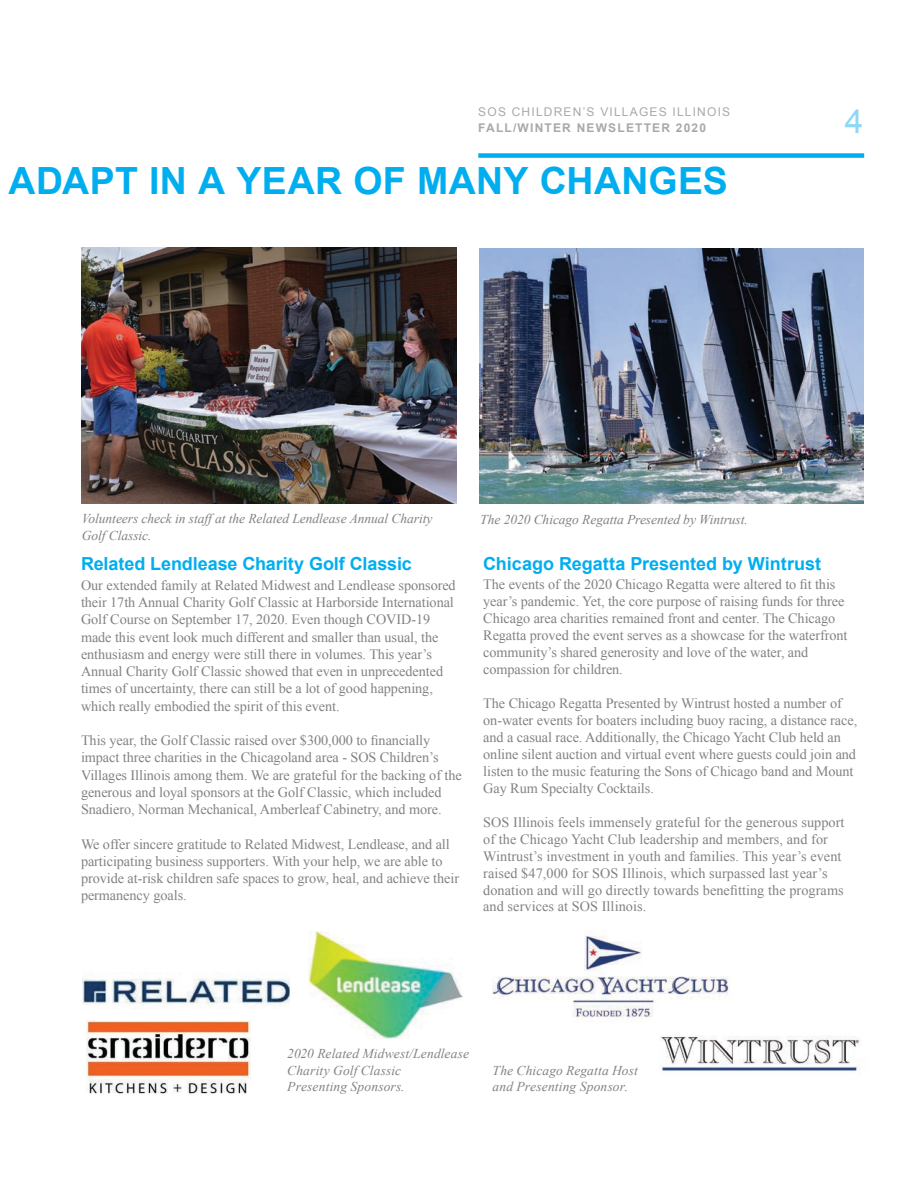
<style>
.page{position:relative;width:918px;height:1188px;background:#fff}
.page>*{position:absolute;margin:0;border:0;box-sizing:border-box;transform-origin:0 0}
.t1{font:700 37.5px "Arial";letter-spacing:.01em;color:#00aeef}
.t2{font:33.45px "Arial";color:#8dd7f7}
.t3{font:700 18px "Arial";letter-spacing:-.005em;color:#00aeef}
.t4{font:14.25px/17px "Times New Roman";letter-spacing:-.005em;color:#808285}
.t5{font:italic 13.5px/16.5px "Times New Roman";letter-spacing:-.005em;color:#808285}
.t6{font:12px "Arial";letter-spacing:.1em;color:#a8a9ad}
.t7{font:700 12px "Arial";letter-spacing:.1em;color:#a8a9ad}
</style>
<div class="page">
<div style="left:478px;top:153px;width:386px;height:5px;background:#00aeef"></div>
<img style="left:308px;top:932px;width:155px;height:107px">
<img style="left:86px;top:1020px;width:164px;height:74px">
<img style="left:82px;top:975px;width:208px;height:34px">
<img style="left:493px;top:932px;width:236px;height:90px">
<img style="left:660px;top:1035px;width:200px;height:36px">
<img style="left:82px;top:248px;width:375px;height:255px">
<img style="left:479px;top:248px;width:385px;height:255px">
<p class="t6" style="left:478px;top:104px;width:253px">SOS CHILDREN’S VILLAGES ILLINOIS</p>
<p class="t7" style="left:478px;top:120px;width:229px">FALL/WINTER NEWSLETTER 2020</p>
<h1 class="t1" style="left:9px;top:156px;width:721px">ADAPT IN A YEAR OF MANY CHANGES</h1>
<h2 class="t2" style="left:845px;top:100px;width:20px">4</h2>
<p class="t5" style="left:82px;top:510px;width:352px">Volunteers check in staff at the Related Lendlease Annual Charity<br>Golf Classic.</p>
<p class="t3" style="left:81px;top:551px;width:332px">Related Lendlease Charity Golf Classic</p>
<p class="t4" style="left:81px;top:576px;width:376px">Our extended family at Related Midwest and Lendlease sponsored their 17th Annual Charity Golf Classic at Harborside International Golf Course on September 17, 2020. Even though COVID-19 made this event look much different and smaller than usual, the enthusiasm and energy were still there in volumes. This year’s Annual Charity Golf Classic showed that even in unprecedented times of uncertainty, there can still be a lot of good happening, which really embodied the spirit of this event.</p>
<p class="t4" style="left:81px;top:732px;width:382px">This year, the Golf Classic raised over $300,000 to financially impact three charities in the Chicagoland area - SOS Children’s Villages Illinois among them. We are grateful for the backing of the generous and loyal sponsors at the Golf Classic, which included Snadiero, Norman Mechanical, Amberleaf Cabinetry, and more.</p>
<p class="t4" style="left:81px;top:835px;width:380px">We offer sincere gratitude to Related Midwest, Lendlease, and all participating business supporters. With your help, we are able to provide at-risk children safe spaces to grow, heal, and achieve their permanency goals.</p>
<p class="t5" style="left:480px;top:511px;width:269px">The 2020 Chicago Regatta Presented by Wintrust.</p>
<p class="t3" style="left:483px;top:551px;width:339px">Chicago Regatta Presented by Wintrust</p>
<p class="t4" style="left:483px;top:576px;width:366px">The events of the 2020 Chicago Regatta were altered to fit this year’s pandemic. Yet, the core purpose of raising funds for three Chicago area charities remained front and center. The Chicago Regatta proved the event serves as a showcase for the waterfront community’s shared generosity and love of the water, and compassion for children.</p>
<p class="t4" style="left:483px;top:695px;width:376px">The Chicago Regatta Presented by Wintrust hosted a number of on-water events for boaters including buoy racing, a distance race, and a casual race. Additionally, the Chicago Yacht Club held an online silent auction and virtual event where guests could join and listen to the music featuring the Sons of Chicago band and Mount Gay Rum Specialty Cocktails.</p>
<p class="t4" style="left:483px;top:813px;width:363px">SOS Illinois feels immensely grateful for the generous support of the Chicago Yacht Club leadership and members, and for Wintrust’s investment in youth and families. This year’s event raised $47,000 for SOS Illinois, which surpassed last year’s donation and will go directly towards benefitting the programs and services at SOS Illinois.</p>
<p class="t5" style="left:287px;top:1045px;width:183px">2020 Related Midwest/Lendlease<br>Charity Golf Classic<br>Presenting Sponsors.</p>
<p class="t5" style="left:492px;top:1062px;width:147px">The Chicago Regatta Host and Presenting Sponsor.</p>
</div>
